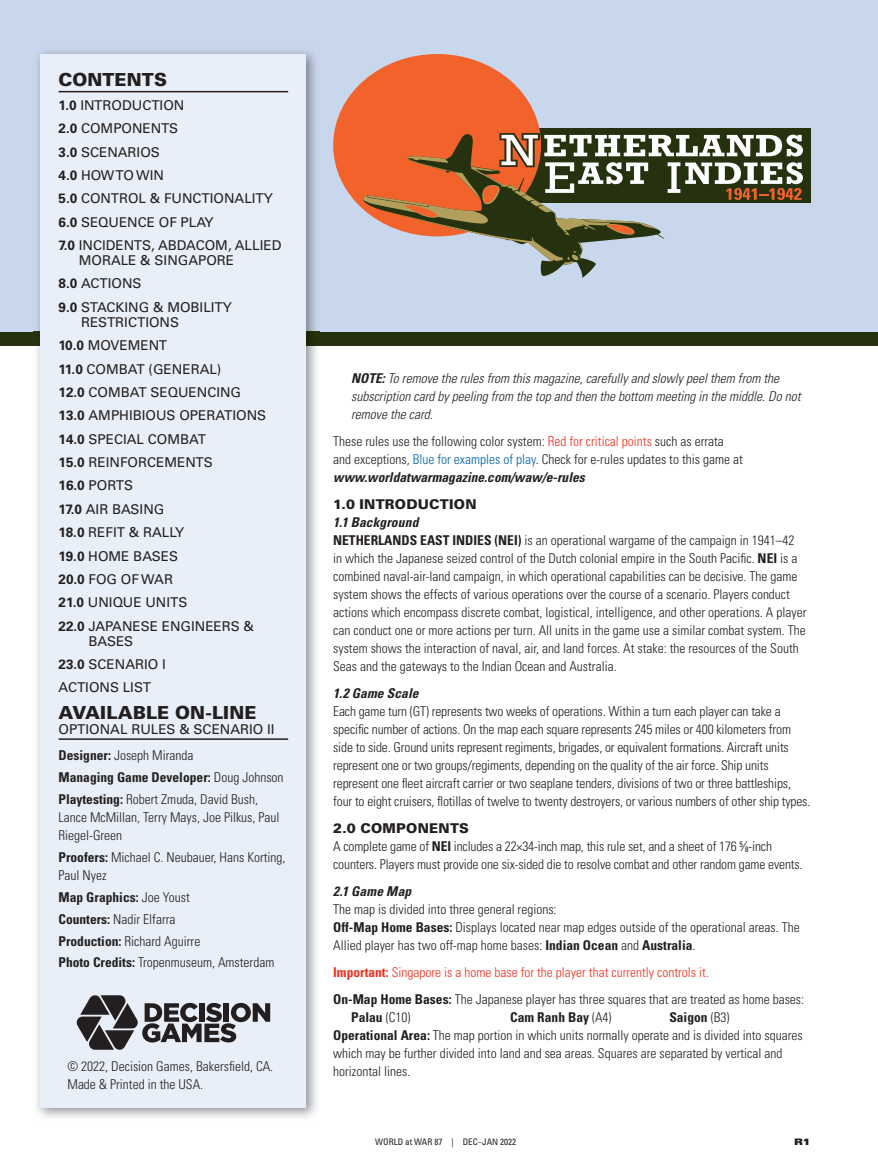
<style>
.page{position:relative;width:878px;height:1175px;background:#fff}
.page>*{position:absolute;margin:0;border:0;box-sizing:border-box;transform-origin:0 0}
.t1{font:900 18px "Univers";letter-spacing:.005em;color:#231f20}
.t2{font:300 condensed 13.5px/18px "Univers";color:#231f20}
.t3{font:13.5px/23.4px "Univers";color:#231f20}
.t4{font:italic 300 condensed 13.5px/18px "Univers";color:#231f20}
.t5{font:700 condensed 13.5px/21.9px "Univers";color:#231f20}
.t6{font:italic 700 condensed 13.5px "Univers";letter-spacing:.01em;color:#231f20}
.t7{font:900 13.5px "Univers";letter-spacing:.015em;color:#231f20}
.t8{font:condensed 9px "Univers";color:#231f20}
.t9{font:900 expanded 9px "Univers";color:#231f20}
.s1{font-weight:700}
.s2{font-weight:700;font-stretch:condensed}
.s3{font-weight:300;font-stretch:condensed}
.s4{font-weight:300}
.s5{color:#ef3122}
.s6{color:#0163ac}
.s7{font-weight:700;font-style:italic}
.s8{font-weight:900;font-stretch:normal}
.s9{font-weight:400;font-size:7.8px}
.s10{font-weight:700;color:#ef3122}
</style>
<div class="page">
<div style="left:0;top:0;width:878px;height:332px;background:#c9d7ed"></div>
<div style="left:0;top:332px;width:878px;height:13px;background:#26310f"></div>
<div style="left:437px;top:129px;width:373px;height:74px;background:#26310f"></div>
<div style="left:333px;top:54px;width:208px;height:182px;background:#f2632c;border-radius:50%"></div>
<svg style="left:361px;top:207px;width:235px;height:71px"></svg>
<svg style="left:363px;top:133px;width:439px;height:132px"></svg>
<img style="left:33px;top:51px;width:286px;height:1067px">
<div style="left:40px;top:54px;width:266px;height:1053px;background:#e9eff8"></div>
<hr style="left:58px;top:91px;width:230px;height:1px;background:#231f20">
<hr style="left:58px;top:738px;width:230px;height:2px;background:#231f20">
<svg style="left:76px;top:995px;width:194px;height:55px"></svg>
<h1 class="t1" style="left:58px;top:69px;width:110px">CONTENTS</h1>
<p class="t3" style="left:58px;top:93px;width:224px"><span class="s1">1.0</span> INTRODUCTION<br><span class="s1">2.0</span> COMPONENTS<br><span class="s1">3.0</span> SCENARIOS<br><span class="s1">4.0</span> HOW TO WIN<br><span class="s1">5.0</span> CONTROL &amp; FUNCTIONALITY<br><span class="s1">6.0</span> SEQUENCE OF PLAY<br><span class="s1">7.0</span> INCIDENTS, ABDACOM, ALLIED</p>
<p class="t3" style="left:58px;top:249px;width:177px;text-indent:20px">MORALE &amp; SINGAPORE<br><span class="s1">8.0</span> ACTIONS<br><span class="s1">9.0</span> STACKING &amp; MOBILITY</p>
<p class="t3" style="left:58px;top:310px;width:209px;text-indent:23px">RESTRICTIONS<br><span class="s1">10.0</span> MOVEMENT<br><span class="s1">11.0</span> COMBAT (GENERAL)<br><span class="s1">12.0</span> COMBAT SEQUENCING<br><span class="s1">13.0</span> AMPHIBIOUS OPERATIONS<br><span class="s1">14.0</span> SPECIAL COMBAT<br><span class="s1">15.0</span> REINFORCEMENTS<br><span class="s1">16.0</span> PORTS<br><span class="s1">17.0</span> AIR BASING<br><span class="s1">18.0</span> REFIT &amp; RALLY<br><span class="s1">19.0</span> HOME BASES<br><span class="s1">20.0</span> FOG OF WAR<br><span class="s1">21.0</span> UNIQUE UNITS<br><span class="s1">22.0</span> JAPANESE ENGINEERS &amp;</p>
<p class="t3" style="left:58px;top:629px;width:109px;text-indent:30px">BASES<br><span class="s1">23.0</span> SCENARIO I<br>ACTIONS LIST</p>
<h1 class="t1" style="left:58px;top:701px;width:199px">AVAILABLE ON-LINE</h1>
<p class="t3" style="left:58px;top:716px;width:218px;line-height:26.4px">OPTIONAL RULES &amp; SCENARIO II<br><span class="s2">Designer:</span> <span class="s3">Joseph Miranda</span></p>
<p class="t5" style="left:58px;top:766px;width:226px">Managing Game Developer: <span class="s4">Doug Johnson<br></span>Playtesting: <span class="s4">Robert Zmuda, David Bush,</span></p>
<p class="t2" style="left:58px;top:808px;width:222px">Lance McMillan, Terry Mays, Joe Pilkus, Paul<br>Riegel-Green</p>
<p class="t2" style="left:58px;top:848px;width:228px"><span class="s1">Proofers:</span> Michael C. Neubauer, Hans Korting,<br>Paul Nyez</p>
<p class="t2" style="left:58px;top:886px;width:217px;line-height:21.9px"><span class="s1">Map Graphics:</span> Joe Youst<br><span class="s1">Counters:</span> Nadir Elfarra<br><span class="s1">Production:</span> Richard Aguirre<br><span class="s1">Photo Credits:</span> Tropenmuseum, Amsterdam</p>
<p class="t4" style="left:351px;top:369px;width:450px"><span class="s1">NOTE:</span> To remove the rules from this magazine, carefully and slowly peel them from the subscription card by peeling from the top and then the bottom meeting in the middle. Do not remove the card.</p>
<p class="t2" style="left:333px;top:432px;width:411px">These rules use the following color system: <span class="s5">Red for critical points</span> such as errata and exceptions, <span class="s6">Blue for examples of play</span>. Check for e-rules updates to this game at <span class="s7">www.worldatwarmagazine.com/waw/e-rules</span></p>
<p class="t7" style="left:333px;top:496px;width:145px">1.0 INTRODUCTION</p>
<p class="t2" style="left:333px;top:513px;width:474px"><span class="s7">1.1 Background<br></span><span class="s1">NETHERLANDS EAST INDIES (NEI)</span> is an operational wargame of the campaign in 1941–42 in which the Japanese seized control of the Dutch colonial empire in the South Pacific. <span class="s1">NEI</span> is a combined naval-air-land campaign, in which operational capabilities can be decisive. The game system shows the effects of various operations over the course of a scenario. Players conduct actions which encompass discrete combat, logistical, intelligence, and other operations. A player can conduct one or more actions per turn. All units in the game use a similar combat system. The system shows the interaction of naval, air, and land forces. At stake: the resources of the South Seas and the gateways to the Indian Ocean and Australia.</p>
<p class="t6" style="left:333px;top:685px;width:87px">1.2 Game Scale</p>
<p class="t2" style="left:333px;top:702px;width:478px">Each game turn (GT) represents two weeks of operations. Within a turn each player can take a specific number of actions. On the map each square represents 245 miles or 400 kilometers from side to side. Ground units represent regiments, brigades, or equivalent formations. Aircraft units represent one or two groups/regiments, depending on the quality of the air force. Ship units represent one fleet aircraft carrier or two seaplane tenders, divisions of two or three battleships, four to eight cruisers, flotillas of twelve to twenty destroyers, or various numbers of other ship types.</p>
<p class="t2" style="left:333px;top:819px;width:471px"><span class="s8">2.0 COMPONENTS<br></span>A complete game of <span class="s1">NEI</span> includes a 22×34-inch map, this rule set, and a sheet of 176 <sup>5</sup>⁄<span class="s9">8</span>-inch counters. Players must provide one six-sided die to resolve combat and other random game events.</p>
<p class="t6" style="left:333px;top:883px;width:80px">2.1 Game Map</p>
<p class="t2" style="left:333px;top:900px;width:468px">The map is divided into three general regions:<br><span class="s1">Off-Map Home Bases:</span> Displays located near map edges outside of the operational areas. The<br>Allied player has two off-map home bases: <span class="s1">Indian Ocean</span> and <span class="s1">Australia</span>.</p>
<p class="t2" style="left:333px;top:959px;width:472px;line-height:27px"><span class="s10">Important:</span> <span class="s5">Singapore is a home base for the player that currently controls it.<br></span><span class="s1">On-Map Home Bases:</span> The Japanese player has three squares that are treated as home bases:</p>
<p class="t5" style="left:351px;top:1006px;width:61px">Palau <span class="s4">(C10)</span></p>
<p class="t5" style="left:510px;top:1006px;width:103px">Cam Ranh Bay <span class="s4">(A4)</span></p>
<p class="t2" style="left:333px;top:1008px;width:471px;text-indent:336px"><span class="s1">Saigon</span> (B3)<br><span class="s1">Operational Area:</span> The map portion in which units normally operate and is divided into squares which may be further divided into land and sea areas. Squares are separated by vertical and</p>
<p class="t2" style="left:67px;top:1057px;width:207px">© 2022, Decision Games, Bakersfield, CA.</p>
<p class="t2" style="left:333px;top:1062px;width:79px">horizontal lines.</p>
<p class="t2" style="left:67px;top:1075px;width:137px">Made &amp; Printed in the USA.</p>
<p class="t8" style="left:375px;top:1135px;width:142px">WORLD at WAR 87 | DEC–JAN 2022</p>
<p class="t9" style="left:794px;top:1136px;width:18px">R1</p>
</div>
